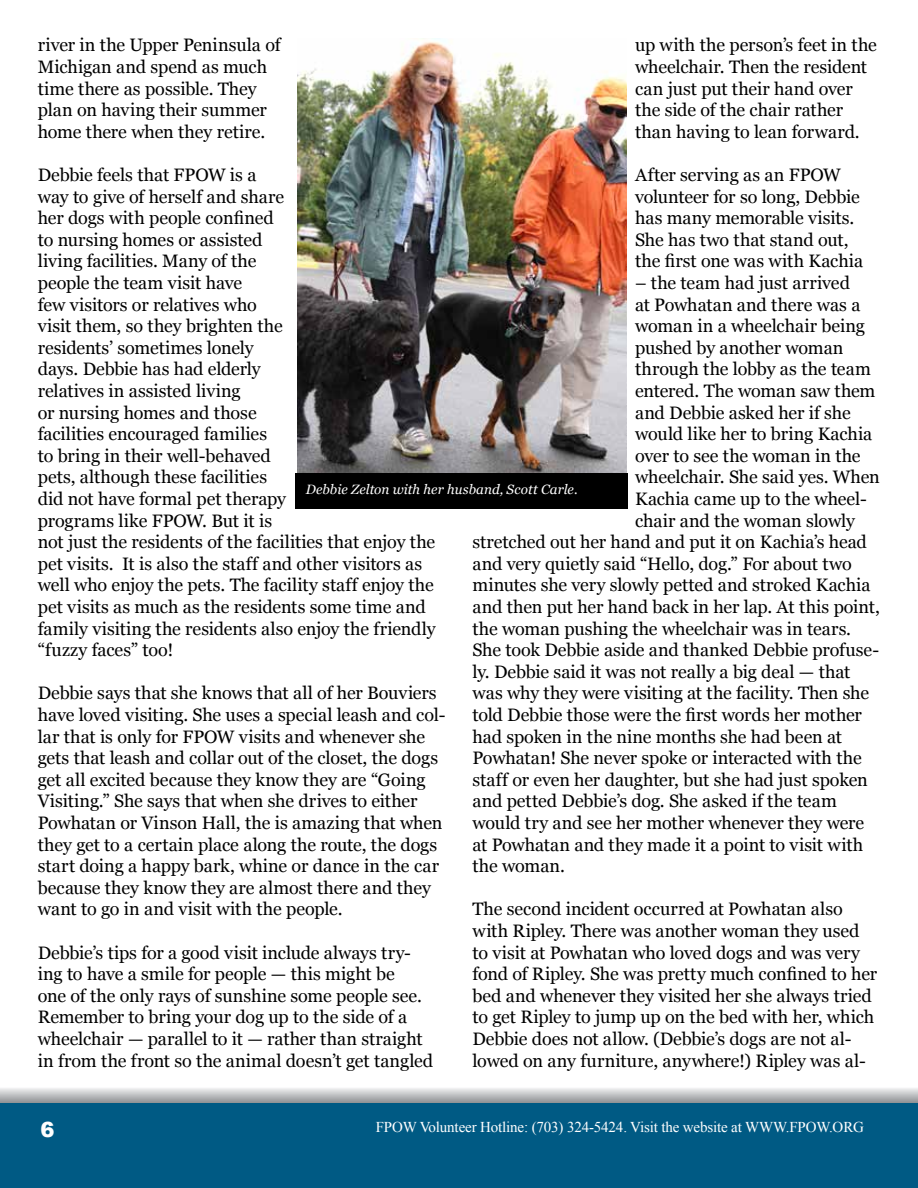
<style>
.page{position:relative;width:918px;height:1188px;background:#fff}
.page>*{position:absolute;margin:0;border:0;box-sizing:border-box;transform-origin:0 0}
.t1{font:900 21px "Arial";color:#fff}
.t2{font:18px/21.6px "Georgia";letter-spacing:-.005em;color:#000}
.t3{font:15px "Times New Roman";letter-spacing:-.01em;color:#fff}
.t4{font:italic 13.5px "Georgia";letter-spacing:.005em;color:#fff}
</style>
<div class="page">
<svg style="left:0;top:1088px;width:918px;height:15px;background:#bdbfc1"></svg>
<div style="left:0;top:1103px;width:918px;height:85px;background:#005a84"></div>
<img style="left:298px;top:39px;width:329px;height:434px">
<div style="left:296px;top:473px;width:332px;height:35px;background:#000"></div>
<p class="t2" style="left:38px;top:35px;width:244px">river in the Upper Peninsula of<br>Michigan and spend as much time there as possible. They plan on having their summer home there when they retire.</p>
<p class="t2" style="left:38px;top:164px;width:399px">Debbie feels that FPOW is a<br>way to give of herself and share<br>her dogs with people confined<br>to nursing homes or assisted<br>living facilities. Many of the<br>people the team visit have<br>few visitors or relatives who<br>visit them, so they brighten the<br>residents’ sometimes lonely<br>days. Debbie has had elderly<br>relatives in assisted living<br>or nursing homes and those<br>facilities encouraged families<br>to bring in their well-behaved<br>pets, although these facilities<br>did not have formal pet therapy<br>programs like FPOW. But it is<br>not just the residents of the facilities that enjoy the pet visits. It is also the staff and other visitors as well who enjoy the pets. The facility staff enjoy the pet visits as much as the residents some time and family visiting the residents also enjoy the friendly “fuzzy faces” too!</p>
<p class="t2" style="left:38px;top:683px;width:409px">Debbie says that she knows that all of her Bouviers have loved visiting. She uses a special leash and col&shy;lar that is only for FPOW visits and whenever she gets that leash and collar out of the closet, the dogs get all excited because they know they are “Going Visiting.” She says that when she drives to either Powhatan or Vinson Hall, the is amazing that when they get to a certain place along the route, the dogs start doing a happy bark, whine or dance in the car because they know they are almost there and they want to go in and visit with the people.</p>
<p class="t2" style="left:38px;top:942px;width:397px">Debbie’s tips for a good visit include always try&shy;ing to have a smile for people — this might be<br>one of the only rays of sunshine some people see.<br>Remember to bring your dog up to the side of a wheelchair — parallel to it — rather than straight in from the front so the animal doesn’t get tangled</p>
<p class="t2" style="left:635px;top:35px;width:243px">up with the person’s feet in the wheelchair. Then the resident can just put their hand over the side of the chair rather than having to lean forward.</p>
<p class="t2" style="left:635px;top:164px;width:230px">After serving as an FPOW volunteer for so long, Debbie has many memorable visits.<br>She has two that stand out, the first one was with Kachia</p>
<p class="t2" style="left:635px;top:272px;width:216px">– the team had just arrived</p>
<p class="t2" style="left:635px;top:294px;width:227px">at Powhatan and there was a</p>
<p class="t2" style="left:635px;top:316px;width:231px">woman in a wheelchair being</p>
<p class="t2" style="left:635px;top:337px;width:210px">pushed by another woman</p>
<p class="t2" style="left:635px;top:359px;width:237px">through the lobby as the team</p>
<p class="t2" style="left:635px;top:380px;width:242px">entered. The woman saw them</p>
<p class="t2" style="left:635px;top:402px;width:217px">and Debbie asked her if she</p>
<p class="t2" style="left:635px;top:424px;width:239px">would like her to bring Kachia</p>
<p class="t2" style="left:635px;top:445px;width:227px">over to see the woman in the</p>
<p class="t2" style="left:635px;top:467px;width:246px">wheelchair. She said yes. When</p>
<p class="t2" style="left:635px;top:488px;width:233px">Kachia came up to the wheel-</p>
<p class="t2" style="left:635px;top:510px;width:221px">chair and the woman slowly</p>
<p class="t2" style="left:472px;top:532px;width:396px">stretched out her hand and put it on Kachia’s head</p>
<p class="t2" style="left:472px;top:553px;width:381px">and very quietly said “Hello, dog.” For about two</p>
<p class="t2" style="left:472px;top:575px;width:400px">minutes she very slowly petted and stroked Kachia</p>
<p class="t2" style="left:472px;top:596px;width:409px">and then put her hand back in her lap. At this point,</p>
<p class="t2" style="left:472px;top:618px;width:380px">the woman pushing the wheelchair was in tears.</p>
<p class="t2" style="left:472px;top:640px;width:408px">She took Debbie aside and thanked Debbie profuse-</p>
<p class="t2" style="left:472px;top:661px;width:380px">ly. Debbie said it was not really a big deal — that</p>
<p class="t2" style="left:472px;top:683px;width:398px">was why they were visiting at the facility. Then she</p>
<p class="t2" style="left:472px;top:704px;width:391px">told Debbie those were the first words her mother</p>
<p class="t2" style="left:472px;top:726px;width:371px">had spoken in the nine months she had been at</p>
<p class="t2" style="left:472px;top:748px;width:391px">Powhatan! She never spoke or interacted with the</p>
<p class="t2" style="left:472px;top:769px;width:397px">staff or even her daughter, but she had just spoken</p>
<p class="t2" style="left:472px;top:791px;width:366px">and petted Debbie’s dog. She asked if the team</p>
<p class="t2" style="left:472px;top:812px;width:393px">would try and see her mother whenever they were</p>
<p class="t2" style="left:472px;top:834px;width:392px">at Powhatan and they made it a point to visit with</p>
<p class="t2" style="left:472px;top:856px;width:94px">the woman.</p>
<p class="t2" style="left:472px;top:899px;width:406px">The second incident occurred at Powhatan also with Ripley. There was another woman they used to visit at Powhatan who loved dogs and was very fond of Ripley. She was pretty much confined to her bed and whenever they visited her she always tried to get Ripley to jump up on the bed with her, which Debbie does not allow. (Debbie’s dogs are not al&shy;lowed on any furniture, anywhere!) Ripley was al-</p>
<p class="t4" style="left:306px;top:481px;width:273px">Debbie Zelton with her husband, Scott Carle.</p>
<p class="t1" style="left:40px;top:1114px;width:16px">6</p>
<p class="t3" style="left:376px;top:1117px;width:490px">FPOW Volunteer Hotline: (703) 324-5424. Visit the website at WWW.FPOW.ORG</p>
</div>
